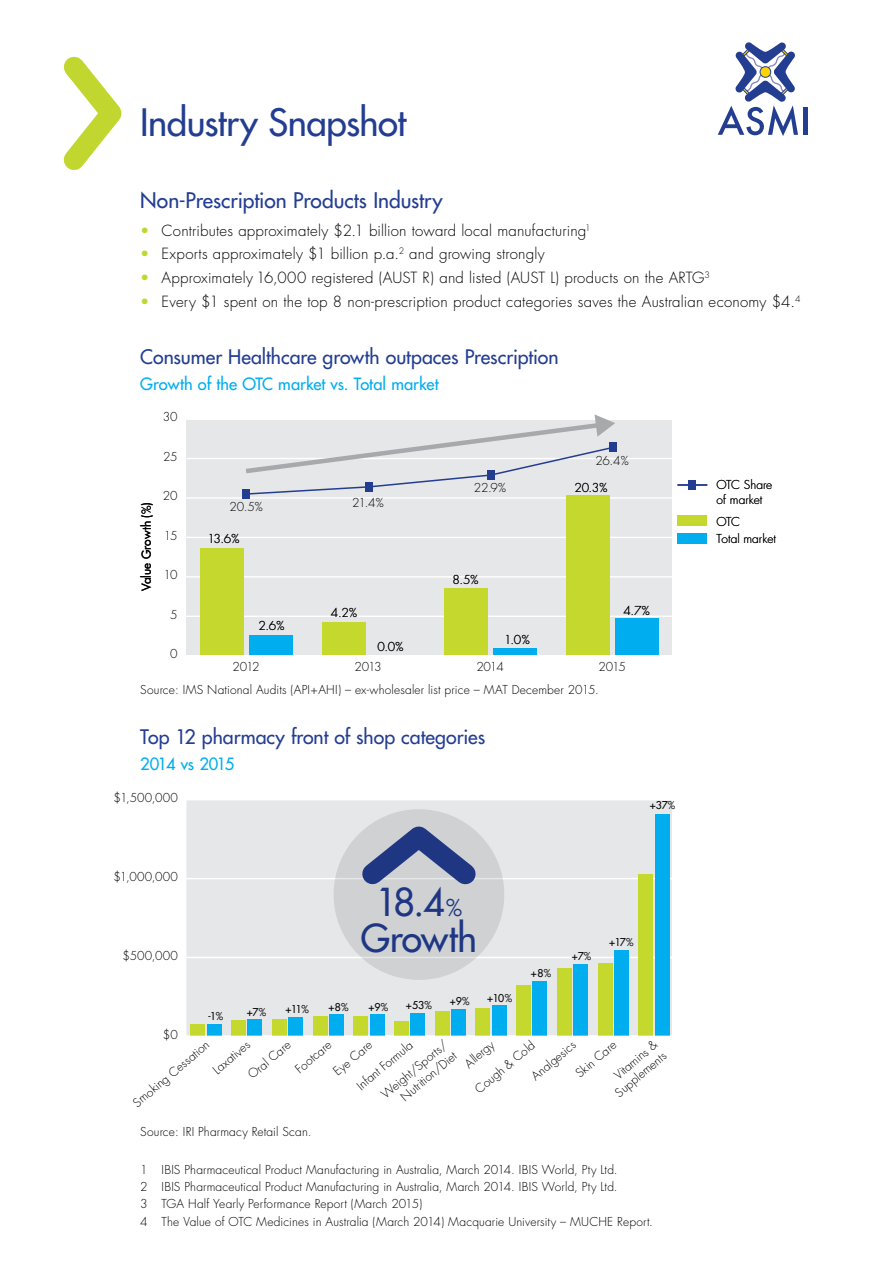
<style>
.page{position:relative;width:893px;height:1263px;background:#fff}
.page>*{position:absolute;margin:0;border:0;box-sizing:border-box;transform-origin:0 0}
.t1{font:37.5px/36px "Futura";letter-spacing:-.015em;color:#233d91;text-align:center}
.t2{font:36.75px "Futura";letter-spacing:-.015em;color:#233d91}
.t3{font:21px "Futura";color:#233d91}
.t4{font:19.5px "Futura";color:#233d91}
.t5{font:16.5px "Futura";color:#00aeef}
.t6{font:16.5px "Futura";letter-spacing:-.08em;color:#00aeef}
.t7{font:300 15px "Futura";letter-spacing:.015em;color:#000}
.t8{font:300 12px/17.1px "Futura";letter-spacing:.01em;color:#000}
.t9{font:12px "Futura";color:#000}
.t10{font:10.5px "Futura";letter-spacing:-.06em;color:#000}
.s1{color:#c1d72f}
.s2{font-size:22.5px}
</style>
<div class="page">
<svg style="left:63px;top:56px;width:59px;height:114px"></svg>
<hr style="left:804px;top:107px;width:4px;height:28px;background:#233d91">
<svg style="left:718px;top:42px;width:80px;height:94px"></svg>
<div style="left:186px;top:800px;width:486px;height:236px;background:#e6e7e8"></div>
<hr style="left:186px;top:1035px;width:488px;height:2px;background:#fff">
<hr style="left:186px;top:957px;width:488px;height:1px;background:#fff">
<hr style="left:186px;top:878px;width:488px;height:1px;background:#fff">
<div style="left:207px;top:1024px;width:15px;height:12px;background:#00aeef"></div>
<div style="left:248px;top:1019px;width:14px;height:17px;background:#00aeef"></div>
<div style="left:288px;top:1017px;width:15px;height:19px;background:#00aeef"></div>
<div style="left:329px;top:1014px;width:15px;height:22px;background:#00aeef"></div>
<div style="left:370px;top:1014px;width:14px;height:22px;background:#00aeef"></div>
<div style="left:410px;top:1013px;width:15px;height:23px;background:#00aeef"></div>
<div style="left:451px;top:1009px;width:15px;height:27px;background:#00aeef"></div>
<div style="left:492px;top:1005px;width:15px;height:31px;background:#00aeef"></div>
<div style="left:533px;top:981px;width:14px;height:55px;background:#00aeef"></div>
<div style="left:573px;top:964px;width:15px;height:72px;background:#00aeef"></div>
<div style="left:614px;top:950px;width:15px;height:86px;background:#00aeef"></div>
<div style="left:655px;top:814px;width:14px;height:222px;background:#00aeef"></div>
<div style="left:191px;top:1024px;width:14px;height:12px;background:#c4d82e"></div>
<div style="left:231px;top:1020px;width:15px;height:16px;background:#c4d82e"></div>
<div style="left:272px;top:1019px;width:15px;height:17px;background:#c4d82e"></div>
<div style="left:313px;top:1016px;width:14px;height:20px;background:#c4d82e"></div>
<div style="left:353px;top:1016px;width:15px;height:20px;background:#c4d82e"></div>
<div style="left:394px;top:1021px;width:15px;height:15px;background:#c4d82e"></div>
<div style="left:435px;top:1011px;width:15px;height:25px;background:#c4d82e"></div>
<div style="left:476px;top:1008px;width:14px;height:28px;background:#c4d82e"></div>
<div style="left:516px;top:985px;width:15px;height:51px;background:#c4d82e"></div>
<div style="left:557px;top:968px;width:15px;height:68px;background:#c4d82e"></div>
<div style="left:598px;top:963px;width:14px;height:73px;background:#c4d82e"></div>
<div style="left:638px;top:874px;width:15px;height:162px;background:#c4d82e"></div>
<svg style="left:334px;top:809px;width:170px;height:171px;background:#babec9"></svg>
<div style="left:185px;top:419px;width:487px;height:237px;background:#e6e7e8"></div>
<hr style="left:185px;top:616px;width:489px;height:1px;background:#fff">
<hr style="left:185px;top:576px;width:489px;height:1px;background:#fff">
<hr style="left:185px;top:537px;width:489px;height:1px;background:#fff">
<hr style="left:185px;top:497px;width:489px;height:2px;background:#fff">
<hr style="left:185px;top:458px;width:489px;height:1px;background:#fff">
<div style="left:249px;top:635px;width:44px;height:21px;background:#00aeef"></div>
<div style="left:493px;top:648px;width:44px;height:8px;background:#00aeef"></div>
<div style="left:615px;top:619px;width:44px;height:37px;background:#00aeef"></div>
<div style="left:200px;top:548px;width:44px;height:108px;background:#c4d82e"></div>
<div style="left:322px;top:623px;width:44px;height:33px;background:#c4d82e"></div>
<div style="left:444px;top:589px;width:44px;height:67px;background:#c4d82e"></div>
<div style="left:566px;top:496px;width:44px;height:160px;background:#c4d82e"></div>
<div style="left:677px;top:515px;width:30px;height:11px;background:#c4d82e"></div>
<div style="left:677px;top:533px;width:30px;height:10px;background:#00aeef"></div>
<hr style="left:185px;top:419px;width:1px;height:237px;background:#fff">
<hr style="left:185px;top:418px;width:489px;height:2px;background:#fff">
<div style="left:242px;top:489px;width:8px;height:9px;background:#233d91"></div>
<div style="left:609px;top:443px;width:8px;height:9px;background:#233d91"></div>
<div style="left:688px;top:480px;width:8px;height:9px;background:#233d91"></div>
<hr style="left:185px;top:655px;width:509px;height:1px;background:#fff">
<hr style="left:677px;top:484px;width:30px;height:2px;background:#233d91">
<svg style="left:246px;top:414px;width:369px;height:82px"></svg>
<h2 class="t2" style="left:140px;top:99px;width:268px">Industry Snapshot</h2>
<h3 class="t3" style="left:140px;top:187px;width:304px">Non-Prescription Products Industry</h3>
<p class="t7" style="left:140px;top:221px;width:452px"><span class="s1">•</span> Contributes approximately $2.1 billion toward local manufacturing<sup>1</sup></p>
<p class="t7" style="left:140px;top:245px;width:406px"><span class="s1">•</span> Exports approximately $1 billion p.a.<sup>2</sup> and growing strongly</p>
<p class="t7" style="left:140px;top:268px;width:571px"><span class="s1">•</span> Approximately 16,000 registered (AUST R) and listed (AUST L) products on the ARTG<sup>3</sup></p>
<p class="t7" style="left:140px;top:292px;width:662px"><span class="s1">•</span> Every $1 spent on the top 8 non-prescription product categories saves the Australian economy $4.<sup>4</sup></p>
<h3 class="t4" style="left:140px;top:345px;width:420px">Consumer Healthcare growth outpaces Prescription</h3>
<h3 class="t5" style="left:140px;top:374px;width:300px">Growth of the OTC market vs. Total market</h3>
<p class="t8" style="left:163px;top:409px;width:16px">30</p>
<p class="t8" style="left:163px;top:448px;width:16px">25</p>
<p class="t9" style="left:139px;top:591px;width:91px;rotate:-90deg">Value Growth (%)</p>
<p class="t8" style="left:163px;top:488px;width:16px">20</p>
<p class="t8" style="left:164px;top:527px;width:15px">15</p>
<p class="t8" style="left:164px;top:567px;width:16px">10</p>
<p class="t8" style="left:170px;top:606px;width:9px">5</p>
<p class="t8" style="left:170px;top:645px;width:9px">0</p>
<p class="t8" style="left:229px;top:499px;width:35px">20.5%</p>
<p class="t8" style="left:352px;top:494px;width:33px">21.4%</p>
<p class="t8" style="left:207px;top:531px;width:34px">13.6%</p>
<p class="t8" style="left:259px;top:618px;width:27px">2.6%</p>
<p class="t8" style="left:331px;top:605px;width:28px">4.2%</p>
<p class="t8" style="left:377px;top:638px;width:28px">0.0%</p>
<p class="t8" style="left:474px;top:479px;width:34px">22.9%</p>
<p class="t8" style="left:453px;top:572px;width:27px">8.5%</p>
<p class="t8" style="left:504px;top:631px;width:27px">1.0%</p>
<p class="t8" style="left:595px;top:452px;width:35px">26.4%</p>
<p class="t8" style="left:574px;top:479px;width:35px">20.3%</p>
<p class="t8" style="left:623px;top:602px;width:28px">4.7%</p>
<p class="t8" style="left:232px;top:658px;width:29px">2012</p>
<p class="t8" style="left:354px;top:658px;width:29px">2013</p>
<p class="t8" style="left:476px;top:658px;width:29px">2014</p>
<p class="t8" style="left:598px;top:658px;width:29px">2015</p>
<p class="t8" style="left:140px;top:681px;width:460px">Source: IMS National Audits (API+AHI) – ex-wholesaler list price – MAT December 2015.</p>
<h3 class="t4" style="left:140px;top:724px;width:346px">Top 12 pharmacy front of shop categories</h3>
<h3 class="t6" style="left:140px;top:754px;width:96px">2014 vs 2015</h3>
<p class="t8" style="left:114px;top:789px;width:66px">$1,500,000</p>
<p class="t10" style="left:650px;top:799px;width:27px">+37%</p>
<p class="t8" style="left:114px;top:868px;width:66px">$1,000,000</p>
<p class="t8" style="left:122px;top:947px;width:57px">$500,000</p>
<h1 class="t1" style="left:361px;top:885px;width:118px">18.4<span class="s2">%<br></span>Growth</h1>
<p class="t10" style="left:208px;top:1009px;width:17px">-1%</p>
<p class="t10" style="left:247px;top:1005px;width:21px">+7%</p>
<p class="t10" style="left:286px;top:1003px;width:25px">+11%</p>
<p class="t10" style="left:328px;top:1000px;width:22px">+8%</p>
<p class="t10" style="left:368px;top:1000px;width:21px">+9%</p>
<p class="t10" style="left:406px;top:999px;width:28px">+53%</p>
<p class="t10" style="left:450px;top:995px;width:21px">+9%</p>
<p class="t10" style="left:487px;top:991px;width:26px">+10%</p>
<p class="t10" style="left:531px;top:967px;width:22px">+8%</p>
<p class="t10" style="left:572px;top:949px;width:21px">+7%</p>
<p class="t10" style="left:609px;top:936px;width:26px">+17%</p>
<p class="t8" style="left:163px;top:1026px;width:17px">$0</p>
<p class="t8" style="left:378px;top:1090px;width:84px;line-height:14.4px;text-align:right;rotate:-40deg">Weight/Sports/<br>Nutrition/Diet</p>
<p class="t8" style="left:461px;top:1059px;width:36px;rotate:-40deg">Allergy</p>
<p class="t8" style="left:611px;top:1070px;width:53px;rotate:-40deg">Vitamins &amp;</p>
<p class="t8" style="left:471px;top:1084px;width:75px;rotate:-40deg">Cough &amp; Cold</p>
<p class="t8" style="left:245px;top:1070px;width:53px;rotate:-40deg">Oral Care</p>
<p class="t8" style="left:292px;top:1064px;width:44px;rotate:-40deg">Footcare</p>
<p class="t8" style="left:330px;top:1066px;width:48px;rotate:-40deg">Eye Care</p>
<p class="t8" style="left:528px;top:1071px;width:55px;rotate:-40deg">Analgesics</p>
<p class="t8" style="left:572px;top:1068px;width:50px;rotate:-40deg">Skin Care</p>
<p class="t8" style="left:129px;top:1098px;width:97px;rotate:-40deg">Smoking Cessation</p>
<p class="t8" style="left:209px;top:1065px;width:45px;rotate:-40deg">Laxatives</p>
<p class="t8" style="left:353px;top:1081px;width:70px;rotate:-40deg">Infant Formula</p>
<p class="t8" style="left:612px;top:1088px;width:64px;rotate:-40deg">Supplements</p>
<p class="t8" style="left:140px;top:1123px;width:173px">Source: IRI Pharmacy Retail Scan.</p>
<p class="t8" style="left:140px;top:1162px;width:514px">1 IBIS Pharmaceutical Product Manufacturing in Australia, March 2014. IBIS World, Pty Ltd.<br>2 IBIS Pharmaceutical Product Manufacturing in Australia, March 2014. IBIS World, Pty Ltd.<br>3 TGA Half Yearly Performance Report (March 2015)<br>4 The Value of OTC Medicines in Australia (March 2014) Macquarie University – MUCHE Report.</p>
<p class="t8" style="left:717px;top:478px;width:57px;line-height:14.4px">OTC Share of market</p>
<p class="t8" style="left:717px;top:531px;width:61px">Total market</p>
<p class="t8" style="left:717px;top:513px;width:25px">OTC</p>
</div>
